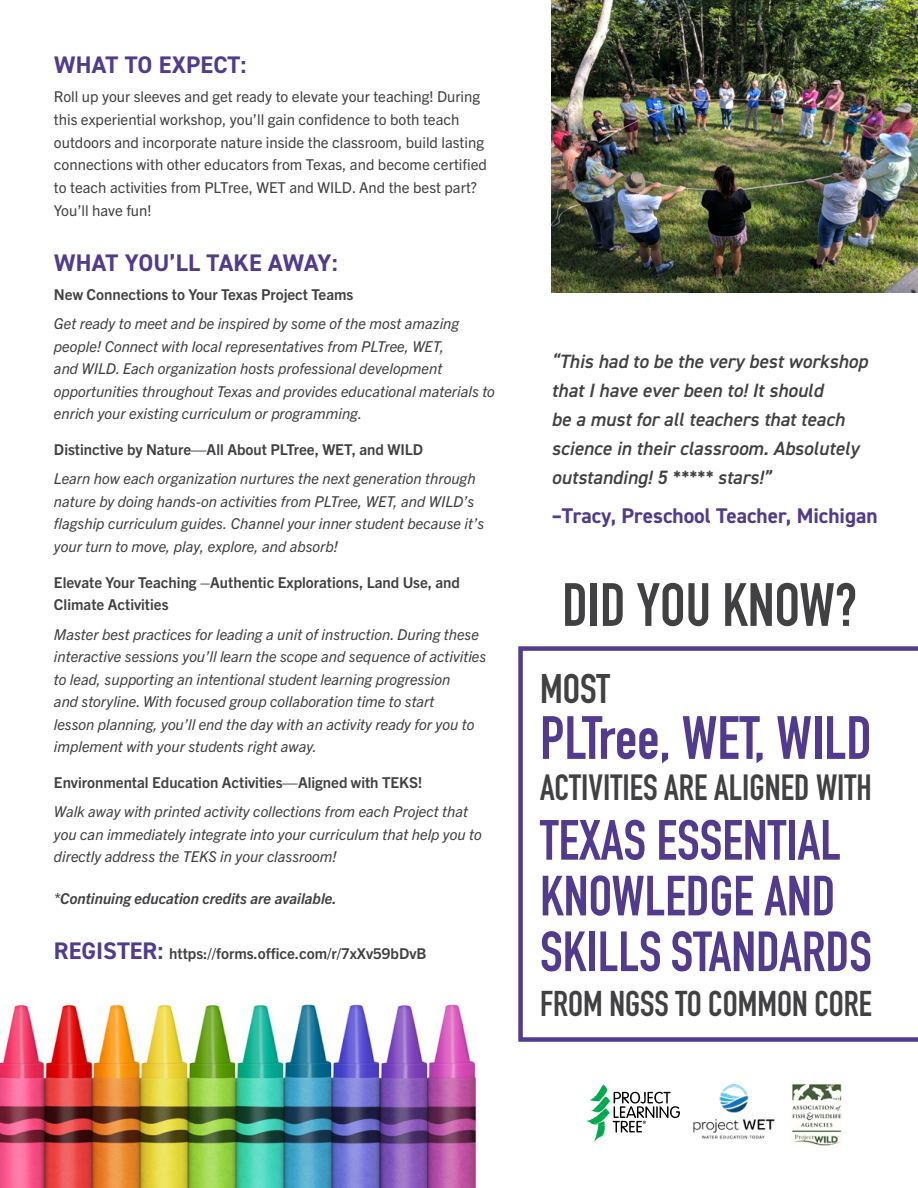
<style>
.page{position:relative;width:918px;height:1188px;background:#fff}
.page>*{position:absolute;margin:0;border:0;box-sizing:border-box;transform-origin:0 0}
.t1{font:700 60px "DIN Condensed";color:#523a8e}
.t2{font:700 60px "DIN Condensed";color:#414042}
.t3{font:700 55.65px/55.7px "DIN Condensed";color:#523a8e}
.t4{font:700 40.8px "DIN Condensed";color:#414042}
.t5{font:700 36px "DIN Condensed";color:#414042}
.t6{font:700 35.4px "DIN Condensed";color:#414042}
.t7{font:700 24px "DIN2014";letter-spacing:.01em;color:#523a8e}
.t8{font:700 21.3px "DIN2014";color:#523a8e}
.t9{font:italic 600 19.35px/29px "DIN2014";color:#414042}
.t10{font:italic 15px/22.5px "Trade Gothic Next LT Pro";color:#414042}
.t11{font:15px/22.8px "Trade Gothic Next LT Pro";color:#414042}
.t12{font:700 15px/22.5px "Trade Gothic Next LT Pro";color:#414042}
.t13{font:italic 700 15px "Trade Gothic Next LT Pro";color:#414042}
.s1{font-family:"DIN2014";font-size:24px;color:#523a8e}
</style>
<div class="page">
<img style="left:0;top:1004px;width:477px;height:184px">
<img style="left:552px;top:0;width:366px;height:293px">
<svg style="left:518px;top:646px;width:400px;height:396px"></svg>
<svg style="left:587px;top:1085px;width:93px;height:57px"></svg>
<img style="left:693px;top:1084px;width:82px;height:56px">
<img style="left:791px;top:1084px;width:51px;height:62px">
<h3 class="t7" style="left:54px;top:48px;width:194px">WHAT TO EXPECT:</h3>
<p class="t11" style="left:54px;top:84px;width:435px">Roll up your sleeves and get ready to elevate your teaching! During this experiential workshop, you’ll gain confidence to both teach outdoors and incorporate nature inside the classroom, build lasting connections with other educators from Texas, and become certified to teach activities from PLTree, WET and WILD. And the best part?<br>You’ll have fun!</p>
<h3 class="t7" style="left:54px;top:246px;width:285px">WHAT YOU’LL TAKE AWAY:</h3>
<p class="t12" style="left:54px;top:282px;width:301px">New Connections to Your Texas Project Teams</p>
<p class="t10" style="left:54px;top:311px;width:442px">Get ready to meet and be inspired by some of the most amazing people! Connect with local representatives from PLTree, WET,<br>and WILD. Each organization hosts professional development opportunities throughout Texas and provides educational materials to enrich your existing curriculum or programming.</p>
<p class="t12" style="left:54px;top:437px;width:371px">Distinctive by Nature—All About PLTree, WET, and WILD</p>
<p class="t10" style="left:54px;top:467px;width:432px">Learn how each organization nurtures the next generation through nature by doing hands-on activities from PLTree, WET, and WILD’s flagship curriculum guides. Channel your inner student because it’s your turn to move, play, explore, and absorb!</p>
<p class="t12" style="left:54px;top:570px;width:408px">Elevate Your Teaching –Authentic Explorations, Land Use, and<br>Climate Activities</p>
<p class="t10" style="left:54px;top:622px;width:434px">Master best practices for leading a unit of instruction. During these interactive sessions you’ll learn the scope and sequence of activities to lead, supporting an intentional student learning progression<br>and storyline. With focused group collaboration time to start<br>lesson planning, you’ll end the day with an activity ready for you to implement with your students right away.</p>
<p class="t12" style="left:54px;top:770px;width:370px">Environmental Education Activities—Aligned with TEKS!</p>
<p class="t10" style="left:54px;top:800px;width:429px">Walk away with printed activity collections from each Project that you can immediately integrate into your curriculum that help you to directly address the TEKS in your classroom!</p>
<p class="t13" style="left:54px;top:888px;width:284px">*Continuing education credits are available.</p>
<p class="t12" style="left:54px;top:941px;width:374px"><span class="s1">REGISTER:</span> https://forms.office.com/r/7xXv59bDvB</p>
<p class="t9" style="left:552px;top:347px;width:318px">“This had to be the very best workshop that I have ever been to! It should<br>be a must for all teachers that teach science in their classroom. Absolutely outstanding! 5 ***** stars!”</p>
<h3 class="t8" style="left:552px;top:501px;width:328px">–Tracy, Preschool Teacher, Michigan</h3>
<h1 class="t2" style="left:562px;top:564px;width:296px">DID YOU KNOW?</h1>
<h3 class="t4" style="left:540px;top:661px;width:72px">MOST</h3>
<h1 class="t1" style="left:540px;top:698px;width:333px">PLTree, WET, WILD</h1>
<h3 class="t5" style="left:540px;top:763px;width:333px">ACTIVITIES ARE ALIGNED WITH</h3>
<h2 class="t3" style="left:540px;top:812px;width:333px">TEXAS ESSENTIAL<br>KNOWLEDGE AND<br>SKILLS STANDARDS</h2>
<h3 class="t6" style="left:540px;top:980px;width:333px">FROM NGSS TO COMMON CORE</h3>
</div>
